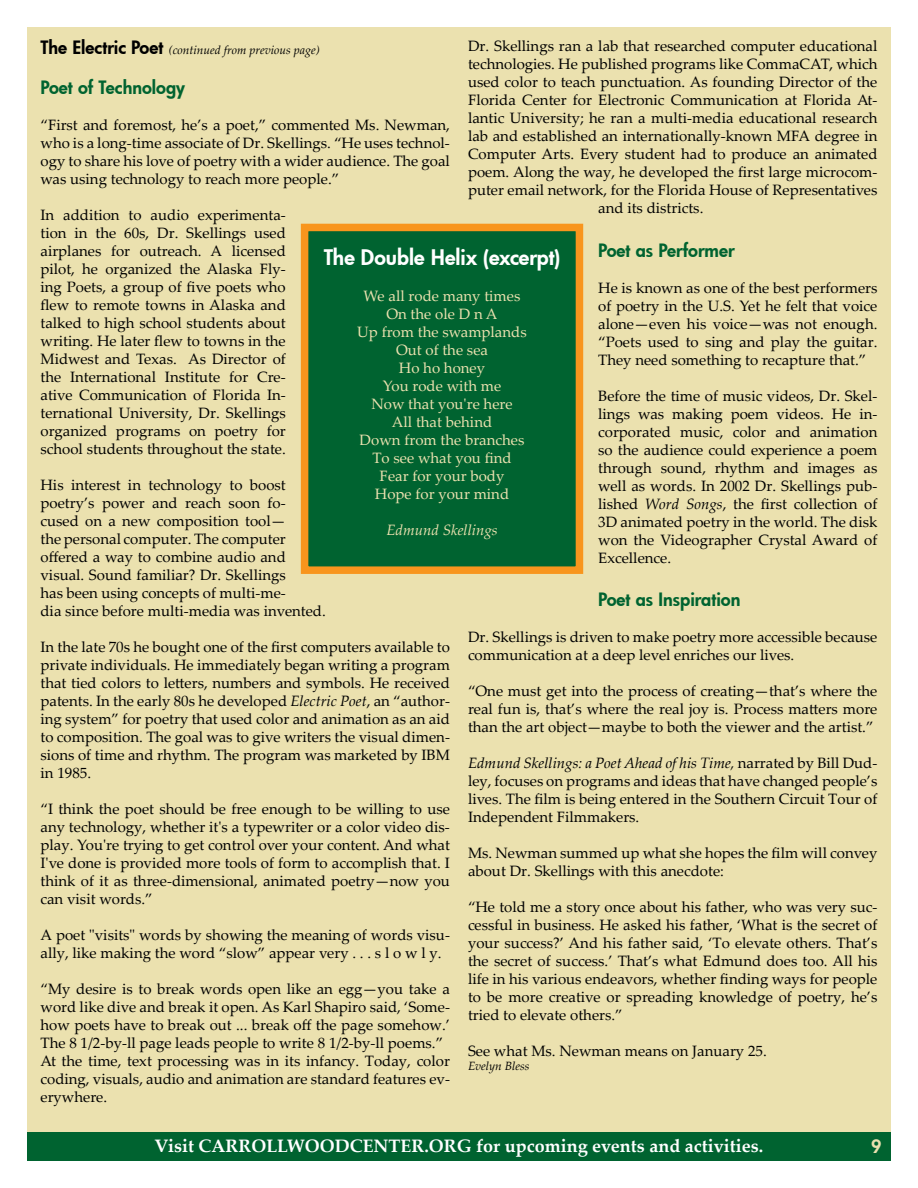
<style>
.page{position:relative;width:918px;height:1188px;background:#fff}
.page>*{position:absolute;margin:0;border:0;box-sizing:border-box;transform-origin:0 0}
.t1{font:800 21px "Futura";color:#fff}
.t2{font:700 18px "Palatino Linotype";color:#fff}
.t3{font:800 18px "Futura";color:#006330}
.t4{font:800 18px "Futura";color:#ebe1af}
.t5{font:15px/18px "Palatino Linotype";color:#000;text-align:justify}
.t6{font:15px/18px "Palatino Linotype";color:#ebe1af;text-align:center}
.t7{font:italic 15px "Palatino Linotype";color:#ebe1af}
.t8{font:italic 12px "Palatino Linotype";color:#000}
.s1{font-family:"Futura";font-weight:800;font-style:normal;font-size:18px}
.s2{font-style:italic}
</style>
<div class="page">
<div style="left:28px;top:1131px;width:862px;height:29px;background:#006330"></div>
<div style="left:27px;top:1130px;width:864px;height:31px;border:2px solid #006330"></div>
<div style="left:27px;top:27px;width:864px;height:1105px;background:#ebe1af"></div>
<div style="left:305px;top:227px;width:274px;height:343px;background:#006330"></div>
<div style="left:301px;top:224px;width:282px;height:350px;border:8px solid #f8951d"></div>
<p class="t8" style="left:40px;top:42px;width:281px"><span class="s1">The Electric Poet</span> (continued from previous page)</p>
<p class="t3" style="left:40px;top:75px;width:146px">Poet of Technology</p>
<p class="t5" style="left:40px;top:115px;width:411px">“First and foremost, he’s a poet,” commented Ms. Newman, who is a long-time associate of Dr. Skellings. “He uses technol&shy;ogy to share his love of poetry with a wider audience. The goal was using technology to reach more people.”</p>
<p class="t5" style="left:40px;top:205px;width:247px">In addition to audio experimenta&shy;tion in the 60s, Dr. Skellings used airplanes for outreach. A licensed pilot, he organized the Alaska Fly&shy;ing Poets, a group of five poets who flew to remote towns in Alaska and talked to high school students about writing. He later flew to towns in the Midwest and Texas. As Director of the International Institute for Cre&shy;ative Communication of Florida In&shy;ternational University, Dr. Skellings organized programs on poetry for school students throughout the state.</p>
<p class="t5" style="left:40px;top:475px;width:287px;text-align:left">His interest in technology to boost poetry’s power and reach soon fo&shy;cused on a new composition tool—<br>the personal computer. The computer offered a way to combine audio and visual. Sound familiar? Dr. Skellings<br>has been using concepts of multi-me-<br>dia since before multi-media was invented.</p>
<p class="t5" style="left:40px;top:637px;width:411px">In the late 70s he bought one of the first computers available to private individuals. He immediately began writing a program that tied colors to letters, numbers and symbols. He received patents. In the early 80s he developed <span class="s2">Electric Poet</span>, an “author&shy;ing system” for poetry that used color and animation as an aid to composition. The goal was to give writers the visual dimen&shy;sions of time and rhythm. The program was marketed by IBM in 1985.</p>
<p class="t5" style="left:40px;top:799px;width:411px">“I think the poet should be free enough to be willing to use any technology, whether it's a typewriter or a color video dis&shy;play. You're trying to get control over your content. And what I've done is provided more tools of form to accomplish that. I think of it as three-dimensional, animated poetry—now you can visit words.”</p>
<p class="t5" style="left:40px;top:925px;width:411px">A poet "visits" words by showing the meaning of words visu&shy;ally, like making the word “slow” appear very . . . s l o w l y.</p>
<p class="t5" style="left:40px;top:979px;width:411px;text-align:left">“My desire is to break words open like an egg—you take a word like dive and break it open. As Karl Shapiro said, ‘Some&shy;how poets have to break out ... break off the page somehow.’ The 8 1/2-by-ll page leads people to write 8 1/2-by-ll poems.” At the time, text processing was in its infancy. Today, color coding, visuals, audio and animation are standard features ev&shy;erywhere.</p>
<p class="t5" style="left:468px;top:37px;width:411px">Dr. Skellings ran a lab that researched computer educational</p>
<p class="t5" style="left:468px;top:55px;width:411px">technologies. He published programs like CommaCAT, which</p>
<p class="t5" style="left:468px;top:73px;width:411px">used color to teach punctuation. As founding Director of the</p>
<p class="t5" style="left:468px;top:91px;width:411px">Florida Center for Electronic Communication at Florida At-</p>
<p class="t5" style="left:468px;top:109px;width:411px">lantic University; he ran a multi-media educational research</p>
<p class="t5" style="left:468px;top:127px;width:411px">lab and established an internationally-known MFA degree in</p>
<p class="t5" style="left:468px;top:145px;width:411px">Computer Arts. Every student had to produce an animated</p>
<p class="t5" style="left:468px;top:163px;width:411px">poem. Along the way, he developed the first large microcom-</p>
<p class="t5" style="left:468px;top:181px;width:411px">puter email network, for the Florida House of Representatives</p>
<p class="t5" style="left:598px;top:199px;width:107px">and its districts.</p>
<p class="t3" style="left:598px;top:238px;width:138px">Poet as Performer</p>
<p class="t5" style="left:598px;top:278px;width:281px">He is known as one of the best performers of poetry in the U.S. Yet he felt that voice alone—even his voice—was not enough. “Poets used to sing and play the guitar.<br>They need something to recapture that.”</p>
<p class="t5" style="left:598px;top:386px;width:281px">Before the time of music videos, Dr. Skel&shy;lings was making poem videos. He in&shy;corporated music, color and animation so the audience could experience a poem through sound, rhythm and images as well as words. In 2002 Dr. Skellings pub&shy;lished <span class="s2">Word Songs</span>, the first collection of 3D animated poetry in the world. The disk won the Videographer Crystal Award of Excellence.</p>
<p class="t3" style="left:598px;top:587px;width:144px">Poet as Inspiration</p>
<p class="t5" style="left:468px;top:627px;width:411px">Dr. Skellings is driven to make poetry more accessible because communication at a deep level enriches our lives.</p>
<p class="t5" style="left:468px;top:681px;width:411px">“One must get into the process of creating—that’s where the real fun is, that’s where the real joy is. Process matters more than the art object—maybe to both the viewer and the artist.”</p>
<p class="t5" style="left:468px;top:753px;width:411px"><span class="s2">Edmund Skellings: a Poet Ahead of his Time,</span> narrated by Bill Dud&shy;ley, focuses on programs and ideas that have changed people’s lives. The film is being entered in the Southern Circuit Tour of Independent Filmmakers.</p>
<p class="t5" style="left:468px;top:843px;width:411px">Ms. Newman summed up what she hopes the film will convey about Dr. Skellings with this anecdote:</p>
<p class="t5" style="left:468px;top:897px;width:411px">“He told me a story once about his father, who was very suc&shy;cessful in business. He asked his father, ‘What is the secret of your success?’ And his father said, ‘To elevate others. That’s the secret of success.’ That’s what Edmund does too. All his life in his various endeavors, whether finding ways for people to be more creative or spreading knowledge of poetry, he’s tried to elevate others.”</p>
<p class="t5" style="left:468px;top:1041px;width:300px">See what Ms. Newman means on January 25.</p>
<p class="t8" style="left:468px;top:1058px;width:63px">Evelyn Bless</p>
<h1 class="t1" style="left:324px;top:243px;width:238px">The Double Helix (excerpt)</h1>
<p class="t6" style="left:357px;top:287px;width:171px">We all rode many times<br>On the ole D n A<br>Up from the swamplands<br>Out of the sea<br>Ho ho honey<br>You rode with me<br>Now that you're here<br>All that behind<br>Down from the branches<br>To see what you find<br>Fear for your body<br>Hope for your mind</p>
<p class="t7" style="left:386px;top:519px;width:113px">Edmund Skellings</p>
<p class="t2" style="left:155px;top:1133px;width:610px">Visit CARROLLWOODCENTER.ORG for upcoming events and activities.</p>
<p class="t4" style="left:871px;top:1134px;width:12px">9</p>
</div>
